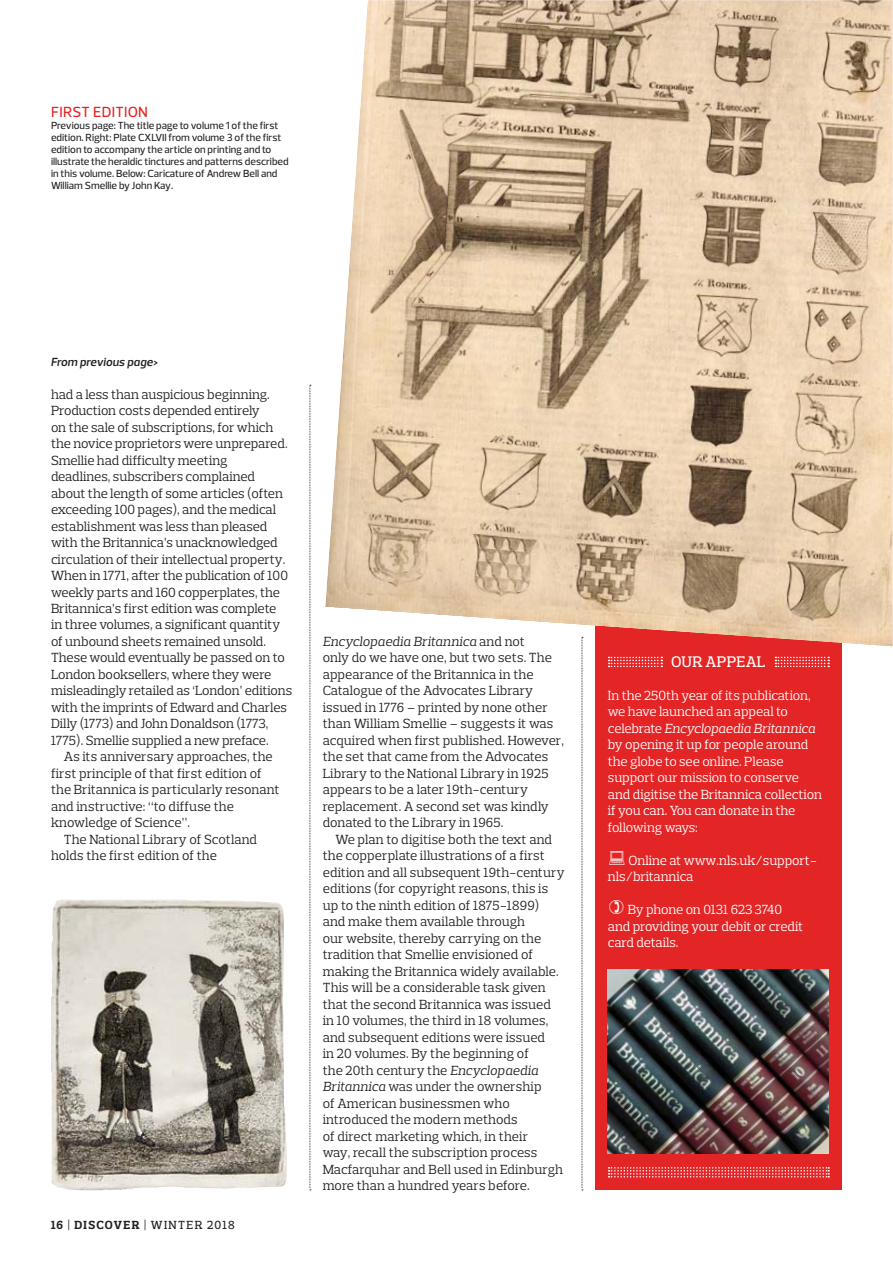
<style>
.page{position:relative;width:893px;height:1263px;background:#fff}
.page>*{position:absolute;margin:0;border:0;box-sizing:border-box;transform-origin:0 0}
.t1{font:500 15.6px "Prelo Slab";letter-spacing:.015em;color:#fff}
.t2{font:500 15px "Prelo";letter-spacing:.02em;color:#e32526}
.t3{font:13.5px/16.5px "Prelo Slab";color:#231f20}
.t4{font:13.5px/16.5px "Prelo Slab";letter-spacing:-.01em;color:#fff}
.t5{font:500 12px "Prelo Slab";letter-spacing:.115em;color:#231f20}
.t6{font:italic 600 12px "Prelo";letter-spacing:.01em;color:#231f20}
.t7{font:500 10.5px/12px "Prelo";color:#231f20}
.s1{font-weight:700}
.s2{font-style:italic}
</style>
<div class="page">
<svg style="left:310px;top:385px;width:1px;height:806px"></svg>
<svg style="left:582px;top:647px;width:1px;height:544px"></svg>
<img style="left:51px;top:900px;width:236px;height:290px">
<div style="left:595px;top:618px;width:247px;height:572px;background:#e32526"></div>
<img style="left:325px;top:0;width:568px;height:647px">
<svg style="left:775px;top:657px;width:54px;height:10px"></svg>
<svg style="left:609px;top:657px;width:53px;height:10px"></svg>
<svg style="left:609px;top:1167px;width:220px;height:11px"></svg>
<img style="left:608px;top:969px;width:221px;height:185px">
<p class="t2" style="left:51px;top:106px;width:98px">FIRST EDITION</p>
<p class="t7" style="left:51px;top:120px;width:239px">Previous page: The title page to volume 1 of the first edition. Right: Plate CXLVII from volume 3 of the first edition to accompany the article on printing and to illustrate the heraldic tinctures and patterns described in this volume. Below: Caricature of Andrew Bell and William Smellie by John Kay.</p>
<p class="t6" style="left:51px;top:354px;width:108px">From previous page&gt;</p>
<p class="t3" style="left:51px;top:387px;width:243px">had a less than auspicious beginning.<br>Production costs depended entirely<br>on the sale of subscriptions, for which the novice proprietors were unprepared.<br>Smellie had difficulty meeting<br>deadlines, subscribers complained about the length of some articles (often exceeding 100 pages), and the medical establishment was less than pleased with the Britannica’s unacknowledged circulation of their intellectual property.<br>When in 1771, after the publication of 100 weekly parts and 160 copperplates, the Britannica’s first edition was complete<br>in three volumes, a significant quantity of unbound sheets remained unsold.<br>These would eventually be passed on to London booksellers, where they were misleadingly retailed as ‘London’ editions with the imprints of Edward and Charles Dilly (1773) and John Donaldson (1773, 1775). Smellie supplied a new preface.</p>
<p class="t3" style="left:64px;top:750px;width:210px">As its anniversary approaches, the</p>
<p class="t3" style="left:51px;top:766px;width:212px">first principle of that first edition of</p>
<p class="t3" style="left:51px;top:782px;width:230px">the Britannica is particularly resonant</p>
<p class="t3" style="left:51px;top:799px;width:184px">and instructive: “to diffuse the</p>
<p class="t3" style="left:51px;top:815px;width:140px">knowledge of Science”.</p>
<p class="t3" style="left:64px;top:832px;width:195px">The National Library of Scotland</p>
<p class="t3" style="left:51px;top:848px;width:167px">holds the first edition of the</p>
<p class="t5" style="left:51px;top:1220px;width:185px"><span class="s1">16</span> | <span class="s1">DISCOVER</span> | WINTER 2018</p>
<p class="t3" style="left:323px;top:634px;width:243px"><span class="s2">Encyclopaedia Britannica</span> and not<br>only do we have one, but two sets. The appearance of the Britannica in the Catalogue of the Advocates Library issued in 1776 – printed by none other than William Smellie – suggests it was acquired when first published. However, the set that came from the Advocates Library to the National Library in 1925 appears to be a later 19th-century replacement. A second set was kindly donated to the Library in 1965.</p>
<p class="t3" style="left:323px;top:832px;width:243px;text-indent:13px">We plan to digitise both the text and the copperplate illustrations of a first edition and all subsequent 19th-century editions (for copyright reasons, this is up to the ninth edition of 1875-1899) and make them available through<br>our website, thereby carrying on the tradition that Smellie envisioned of making the Britannica widely available.<br>This will be a considerable task given that the second Britannica was issued in 10 volumes, the third in 18 volumes, and subsequent editions were issued<br>in 20 volumes. By the beginning of<br>the 20th century the <span class="s2">Encyclopaedia Britannica</span> was under the ownership<br>of American businessmen who introduced the modern methods<br>of direct marketing which, in their<br>way, recall the subscription process Macfarquhar and Bell used in Edinburgh more than a hundred years before.</p>
<p class="t1" style="left:671px;top:656px;width:96px">OUR APPEAL</p>
<p class="t4" style="left:608px;top:688px;width:216px">In the 250th year of its publication, we have launched an appeal to celebrate <span class="s2">Encyclopaedia Britannica </span>by opening it up for people around the globe to see online. Please support our mission to conserve and digitise the Britannica collection if you can. You can donate in the following ways:</p>
<p class="t4" style="left:608px;top:853px;width:210px;text-indent:21px">Online at www.nls.uk/support&shy;nls/britannica</p>
<p class="t4" style="left:608px;top:902px;width:197px;text-indent:20px">By phone on 0131 623 3740 and providing your debit or credit card details.</p>
</div>
